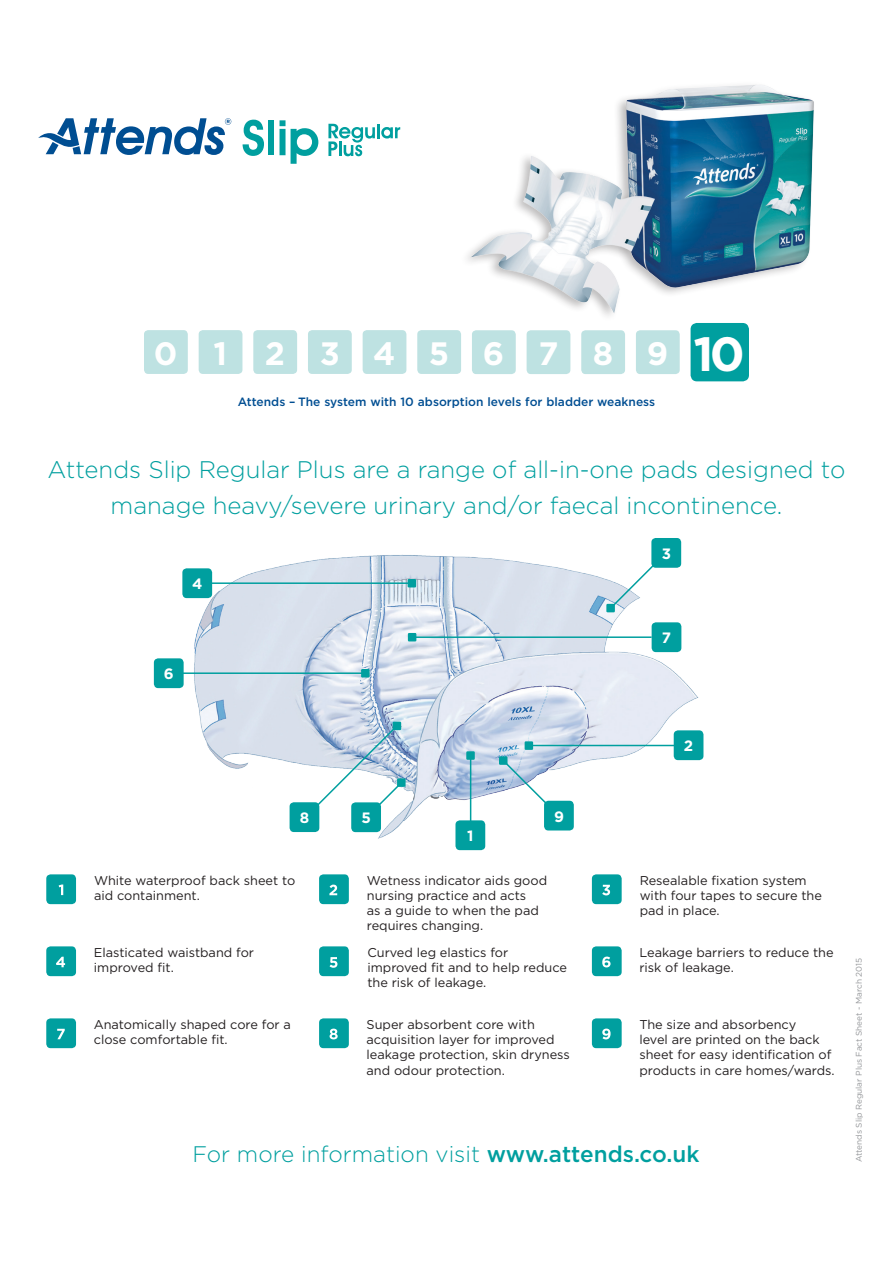
<style>
.page{position:relative;width:893px;height:1263px;background:#fff}
.page>*{position:absolute;margin:0;border:0;box-sizing:border-box;transform-origin:0 0}
.t1{font:700 48px "Gotham";color:#fff}
.t2{font:700 32.4px "Gotham";color:#fff}
.t3{font:300 24px/36px "Gotham";color:#009f9f;text-align:center}
.t4{font:300 22.5px "Gotham";color:#009f9f}
.t5{font:700 15px "Gotham";color:#fff}
.t6{font:12.75px/15.3px "Gotham";color:#231f20}
.t7{font:500 12px "Gotham";color:#004e92}
.t8{font:8.25px "Gotham";color:#949699}
.s1{font-weight:500}
</style>
<div class="page">
<img style="left:189px;top:545px;width:515px;height:298px">
<div style="left:319px;top:1018px;width:30px;height:30px;background:#009f9f;border-radius:4px"></div>
<svg style="left:330px;top:1028px;width:8px;height:11px"></svg>
<div style="left:592px;top:946px;width:30px;height:30px;background:#009f9f;border-radius:4px"></div>
<svg style="left:602px;top:956px;width:8px;height:11px"></svg>
<div style="left:46px;top:1018px;width:30px;height:30px;background:#009f9f;border-radius:4px"></div>
<svg style="left:57px;top:1029px;width:8px;height:10px"></svg>
<div style="left:592px;top:1018px;width:30px;height:30px;background:#009f9f;border-radius:4px"></div>
<svg style="left:602px;top:1028px;width:9px;height:11px"></svg>
<div style="left:319px;top:874px;width:30px;height:30px;background:#009f9f;border-radius:4px"></div>
<svg style="left:329px;top:885px;width:8px;height:10px"></svg>
<div style="left:46px;top:946px;width:30px;height:30px;background:#009f9f;border-radius:4px"></div>
<svg style="left:56px;top:957px;width:9px;height:10px"></svg>
<div style="left:319px;top:946px;width:30px;height:30px;background:#009f9f;border-radius:4px"></div>
<svg style="left:330px;top:957px;width:7px;height:11px"></svg>
<div style="left:592px;top:874px;width:30px;height:30px;background:#009f9f;border-radius:4px"></div>
<svg style="left:602px;top:885px;width:8px;height:10px"></svg>
<div style="left:46px;top:874px;width:30px;height:30px;background:#009f9f;border-radius:4px"></div>
<svg style="left:59px;top:884px;width:4px;height:11px"></svg>
<div style="left:455px;top:820px;width:30px;height:30px;background:#009f9f;border-radius:4px"></div>
<div style="left:674px;top:730px;width:29px;height:30px;background:#009f9f;border-radius:4px"></div>
<hr style="left:470px;top:759px;width:1px;height:71px;background:#009f9f">
<div style="left:466px;top:751px;width:9px;height:9px;background:#009f9f"></div>
<div style="left:393px;top:722px;width:8px;height:8px;background:#009f9f"></div>
<div style="left:290px;top:802px;width:29px;height:30px;background:#009f9f;border-radius:4px"></div>
<div style="left:544px;top:801px;width:30px;height:29px;background:#009f9f;border-radius:4px"></div>
<hr style="left:526px;top:745px;width:149px;height:1px;background:#009f9f">
<div style="left:525px;top:741px;width:8px;height:9px;background:#009f9f"></div>
<svg style="left:503px;top:761px;width:49px;height:48px"></svg>
<div style="left:499px;top:756px;width:8px;height:9px;background:#009f9f"></div>
<div style="left:613px;top:81px;width:203px;height:217px;background:#231f20;opacity:.3"></div>
<img style="left:621px;top:81px;width:195px;height:211px">
<div style="left:459px;top:151px;width:197px;height:172px;background:#fff"></div>
<img style="left:468px;top:154px;width:191px;height:162px">
<div style="left:182px;top:568px;width:30px;height:30px;background:#009f9f;border-radius:4px"></div>
<hr style="left:203px;top:582px;width:207px;height:2px;background:#009f9f">
<div style="left:408px;top:579px;width:8px;height:8px;background:#009f9f"></div>
<div style="left:397px;top:778px;width:9px;height:9px;background:#009f9f"></div>
<div style="left:351px;top:802px;width:30px;height:30px;background:#009f9f;border-radius:4px"></div>
<svg style="left:312px;top:724px;width:90px;height:101px"></svg>
<div style="left:154px;top:658px;width:30px;height:30px;background:#009f9f;border-radius:4px"></div>
<hr style="left:176px;top:672px;width:187px;height:2px;background:#009f9f">
<div style="left:361px;top:669px;width:9px;height:8px;background:#009f9f"></div>
<div style="left:652px;top:622px;width:29px;height:30px;background:#009f9f;border-radius:4px"></div>
<hr style="left:413px;top:636px;width:239px;height:2px;background:#009f9f">
<div style="left:408px;top:633px;width:8px;height:8px;background:#009f9f"></div>
<div style="left:651px;top:538px;width:30px;height:30px;background:#009f9f;border-radius:4px"></div>
<svg style="left:611px;top:560px;width:48px;height:48px"></svg>
<div style="left:606px;top:604px;width:9px;height:8px;background:#009f9f"></div>
<div style="left:691px;top:323px;width:58px;height:58px;background:#009f9f;border-radius:6px"></div>
<div style="left:199px;top:330px;width:43px;height:44px;background:#bee2e2;border-radius:4px"></div>
<div style="left:253px;top:330px;width:44px;height:44px;background:#bee2e2;border-radius:4px"></div>
<div style="left:308px;top:330px;width:44px;height:44px;background:#bee2e2;border-radius:4px"></div>
<div style="left:144px;top:330px;width:44px;height:44px;background:#bee2e2;border-radius:4px"></div>
<div style="left:363px;top:330px;width:43px;height:44px;background:#bee2e2;border-radius:4px"></div>
<div style="left:417px;top:330px;width:44px;height:44px;background:#bee2e2;border-radius:4px"></div>
<div style="left:527px;top:330px;width:43px;height:44px;background:#bee2e2;border-radius:4px"></div>
<div style="left:581px;top:330px;width:44px;height:44px;background:#bee2e2;border-radius:4px"></div>
<div style="left:636px;top:330px;width:44px;height:44px;background:#bee2e2;border-radius:4px"></div>
<div style="left:472px;top:330px;width:44px;height:44px;background:#bee2e2;border-radius:4px"></div>
<svg style="left:38px;top:118px;width:193px;height:37px"></svg>
<svg style="left:243px;top:120px;width:21px;height:36px"></svg>
<div style="left:268px;top:120px;width:6px;height:35px;background:#009f9f"></div>
<svg style="left:280px;top:120px;width:5px;height:35px"></svg>
<svg style="left:291px;top:128px;width:27px;height:36px"></svg>
<hr style="left:377px;top:124px;width:3px;height:14px;background:#009f9f">
<svg style="left:381px;top:127px;width:19px;height:12px"></svg>
<svg style="left:328px;top:124px;width:47px;height:32px"></svg>
<p class="t2" style="left:154px;top:332px;width:25px">0</p>
<p class="t2" style="left:214px;top:332px;width:15px">1</p>
<p class="t2" style="left:265px;top:332px;width:22px">2</p>
<p class="t2" style="left:320px;top:332px;width:22px">3</p>
<p class="t2" style="left:373px;top:332px;width:24px">4</p>
<p class="t2" style="left:429px;top:332px;width:22px">5</p>
<p class="t2" style="left:483px;top:332px;width:23px">6</p>
<p class="t2" style="left:538px;top:332px;width:22px">7</p>
<p class="t2" style="left:593px;top:332px;width:22px">8</p>
<p class="t2" style="left:647px;top:332px;width:23px">9</p>
<p class="t1" style="left:693px;top:323px;width:53px">10</p>
<p class="t7" style="left:238px;top:394px;width:419px">Attends – The system with 10 absorption levels for bladder weakness</p>
<p class="t3" style="left:48px;top:451px;width:799px">Attends Slip Regular Plus are a range of all-in-one pads designed to manage heavy/severe urinary and/or faecal incontinence.</p>
<p class="t5" style="left:192px;top:574px;width:12px">4</p>
<p class="t5" style="left:164px;top:664px;width:11px">6</p>
<p class="t5" style="left:662px;top:544px;width:11px">3</p>
<p class="t5" style="left:662px;top:628px;width:11px">7</p>
<p class="t5" style="left:684px;top:736px;width:11px">2</p>
<p class="t5" style="left:300px;top:808px;width:11px">8</p>
<p class="t5" style="left:554px;top:806px;width:11px">9</p>
<p class="t5" style="left:361px;top:808px;width:11px">5</p>
<p class="t5" style="left:467px;top:826px;width:8px">1</p>
<p class="t6" style="left:94px;top:872px;width:203px">White waterproof back sheet to aid containment.</p>
<p class="t6" style="left:367px;top:872px;width:182px">Wetness indicator aids good nursing practice and acts<br>as a guide to when the pad requires changing.</p>
<p class="t6" style="left:640px;top:872px;width:184px">Resealable fixation system with four tapes to secure the pad in place.</p>
<p class="t6" style="left:94px;top:944px;width:162px">Elasticated waistband for improved fit.</p>
<p class="t6" style="left:367px;top:944px;width:201px">Curved leg elastics for improved fit and to help reduce the risk of leakage.</p>
<p class="t6" style="left:639px;top:944px;width:196px">Leakage barriers to reduce the risk of leakage.</p>
<p class="t6" style="left:94px;top:1016px;width:199px">Anatomically shaped core for a close comfortable fit.</p>
<p class="t6" style="left:367px;top:1016px;width:205px">Super absorbent core with acquisition layer for improved leakage protection, skin dryness and odour protection.</p>
<p class="t6" style="left:639px;top:1016px;width:197px">The size and absorbency<br>level are printed on the back sheet for easy identification of products in care homes/wards.</p>
<p class="t4" style="left:192px;top:1140px;width:509px">For more information visit <span class="s1">www.attends.co.uk</span></p>
<p class="t8" style="left:853px;top:1162px;width:206px;rotate:-90deg">Attends Slip Regular Plus Fact Sheet - March 2015</p>
</div>
